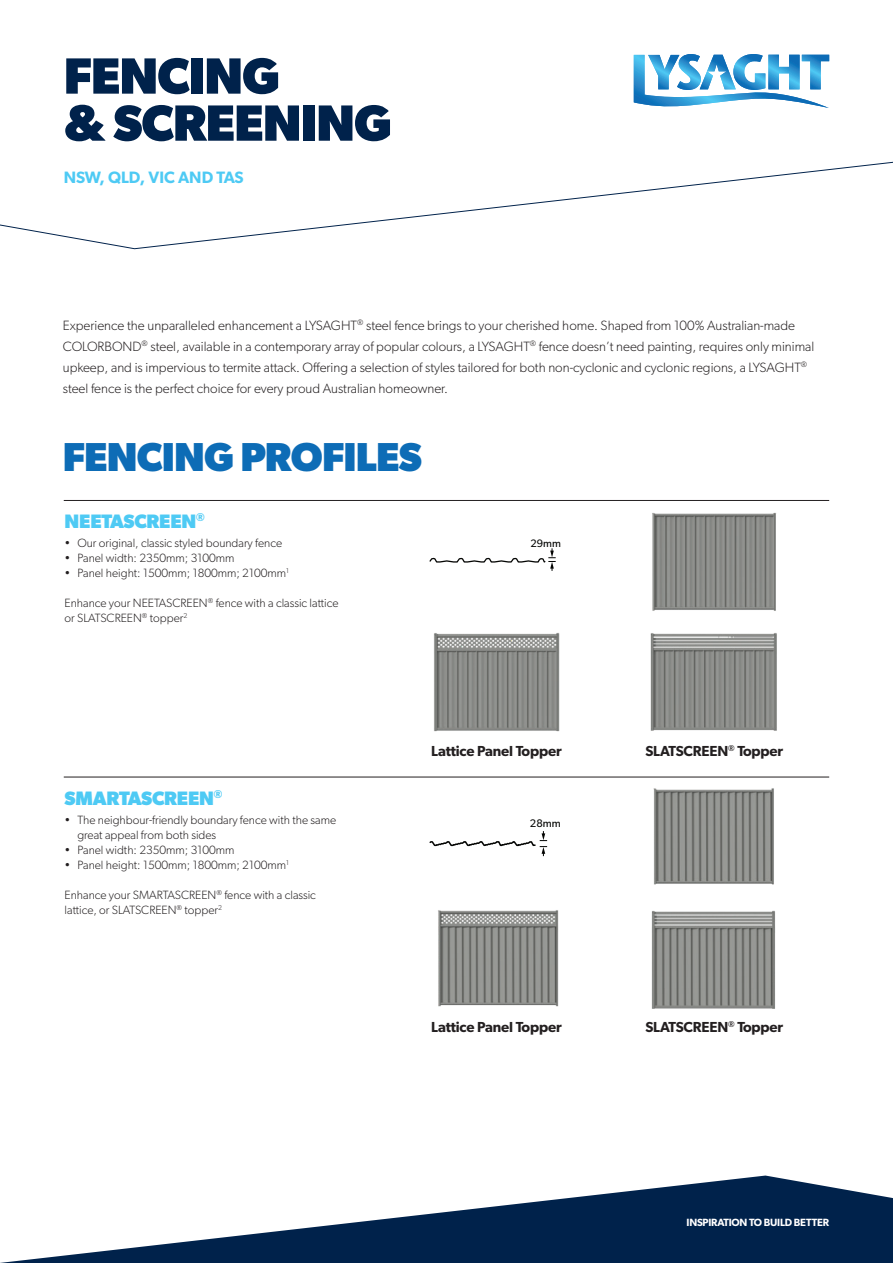
<style>
.page{position:relative;width:893px;height:1263px;background:#fff}
.page>*{position:absolute;margin:0;border:0;box-sizing:border-box;transform-origin:0 0}
.t1{font:700 51.15px/47.1px "Gibson";letter-spacing:-.02em;color:#00224b}
.t2{font:700 40.5px "Gibson";letter-spacing:-.02em;color:#0d6cb6}
.t3{font:700 19.5px "Gibson";letter-spacing:-.01em;color:#4ecaf4}
.t4{font:600 16.5px "Gibson";color:#4ecaf4}
.t5{font:600 14.55px "Gibson";letter-spacing:-.01em;color:#231f20}
.t6{font:300 13.5px/21px "Gibson";color:#231f20}
.t7{font:300 12px/15px "Gibson";color:#231f20}
.t8{font:10.95px "Gibson";color:#040503}
.t9{font:10.8px "Gibson";color:#040503}
.t10{font:600 10.5px "Gibson";letter-spacing:-.02em;color:#fff}
</style>
<div class="page">
<svg style="left:0;top:1175px;width:893px;height:88px;fill:#00224b"></svg>
<hr style="left:64px;top:500px;width:765px;height:1px;background:#231f20">
<hr style="left:64px;top:777px;width:765px;height:1px;background:#231f20">
<img style="left:652px;top:512px;width:125px;height:82px">
<img style="left:596px;top:776px;width:233px;height:96px">
<svg style="left:429px;top:548px;width:127px;height:23px"></svg>
<svg style="left:429px;top:831px;width:118px;height:25px"></svg>
<img style="left:434px;top:633px;width:126px;height:99px">
<img style="left:438px;top:910px;width:121px;height:97px">
<img style="left:651px;top:594px;width:126px;height:137px">
<img style="left:651px;top:872px;width:125px;height:137px">
<svg style="left:0;top:54px;width:893px;height:195px"></svg>
<p class="t1" style="left:64px;top:51px;width:330px">FENCING<br>&amp; SCREENING</p>
<p class="t4" style="left:64px;top:167px;width:181px">NSW, QLD, VIC AND TAS</p>
<p class="t6" style="left:63px;top:314px;width:753px">Experience the unparalleled enhancement a LYSAGHT<sup>®</sup> steel fence brings to your cherished home. Shaped from 100% Australian-made COLORBOND<sup>®</sup> steel, available in a contemporary array of popular colours, a LYSAGHT<sup>®</sup> fence doesn’t need painting, requires only minimal upkeep, and is impervious to termite attack. Offering a selection of styles tailored for both non-cyclonic and cyclonic regions, a LYSAGHT<sup>® </sup>steel fence is the perfect choice for every proud Australian homeowner.</p>
<p class="t2" style="left:63px;top:433px;width:361px">FENCING PROFILES</p>
<p class="t3" style="left:65px;top:510px;width:142px">NEETASCREEN<sup>®</sup></p>
<p class="t7" style="left:65px;top:535px;width:219px">• Our original, classic styled boundary fence</p>
<p class="t7" style="left:65px;top:550px;width:171px">• Panel width: 2350mm; 3100mm</p>
<p class="t7" style="left:65px;top:565px;width:226px">• Panel height: 1500mm; 1800mm; 2100mm<sup>1</sup></p>
<p class="t7" style="left:65px;top:595px;width:275px">Enhance your NEETASCREEN<sup>®</sup> fence with a classic lattice or SLATSCREEN<sup>®</sup> topper<sup>2</sup></p>
<p class="t9" style="left:530px;top:536px;width:32px">29mm</p>
<p class="t3" style="left:65px;top:786px;width:159px">SMARTASCREEN<sup>®</sup></p>
<p class="t7" style="left:77px;top:812px;width:260px;text-indent:-13px">• The neighbour-friendly boundary fence with the same great appeal from both sides</p>
<p class="t7" style="left:65px;top:842px;width:171px">• Panel width: 2350mm; 3100mm</p>
<p class="t7" style="left:65px;top:857px;width:226px">• Panel height: 1500mm; 1800mm; 2100mm<sup>1</sup></p>
<p class="t7" style="left:65px;top:887px;width:253px">Enhance your SMARTASCREEN<sup>®</sup> fence with a classic lattice, or SLATSCREEN<sup>®</sup> topper<sup>2</sup></p>
<p class="t5" style="left:431px;top:742px;width:132px">Lattice Panel Topper</p>
<p class="t8" style="left:530px;top:817px;width:32px">28mm</p>
<p class="t5" style="left:431px;top:1018px;width:132px">Lattice Panel Topper</p>
<p class="t5" style="left:645px;top:742px;width:139px">SLATSCREEN<sup>®</sup> Topper</p>
<p class="t5" style="left:645px;top:1018px;width:139px">SLATSCREEN<sup>®</sup> Topper</p>
<p class="t10" style="left:686px;top:1216px;width:144px">INSPIRATION TO BUILD BETTER</p>
</div>
